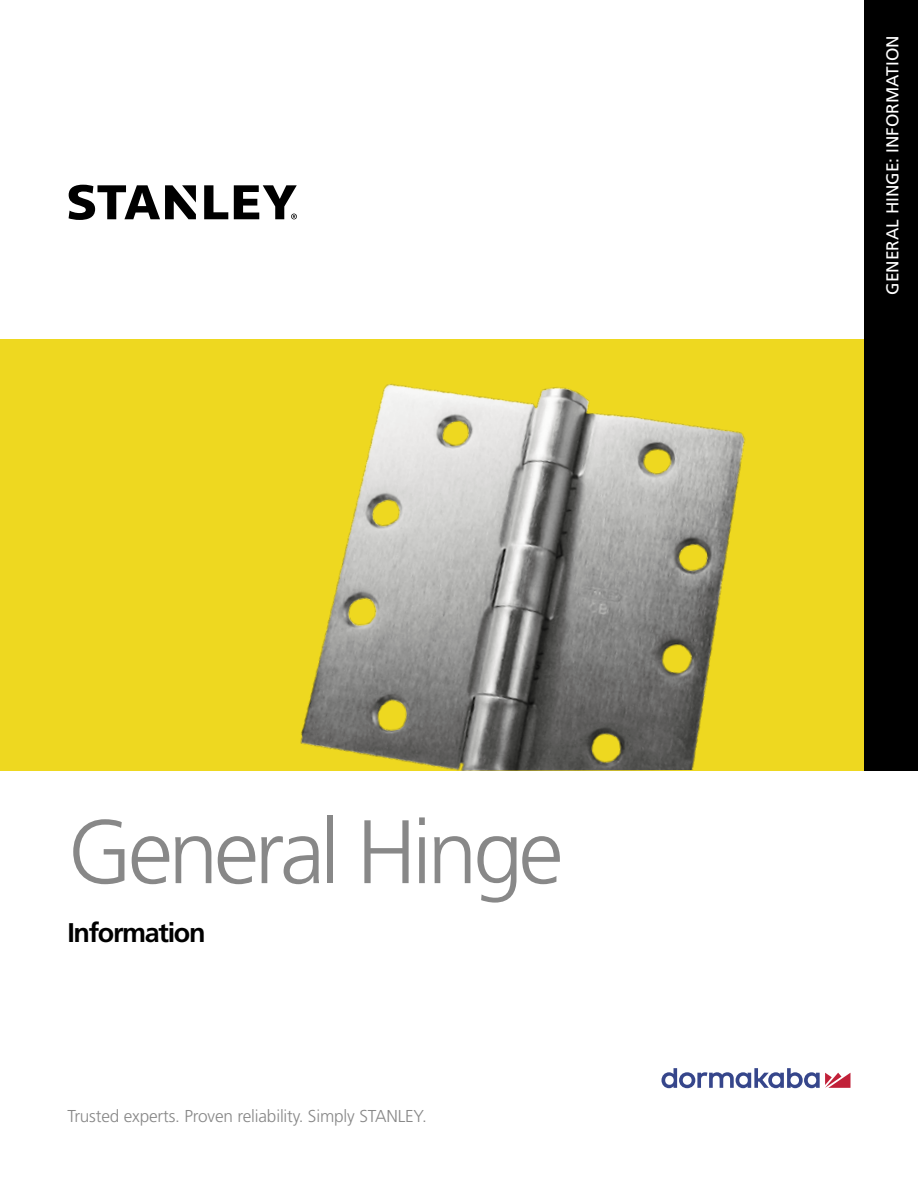
<style>
.page{position:relative;width:918px;height:1188px;background:#fff}
.page>*{position:absolute;margin:0;border:0;box-sizing:border-box;transform-origin:0 0}
.t1{font:300 90px "Frutiger";letter-spacing:-.05em;color:#888}
.t2{font:700 27px "Frutiger";letter-spacing:-.05em;color:#000}
.t3{font:300 17.25px "Frutiger";letter-spacing:-.01em;color:#888}
.t4{font:17.25px "Frutiger";color:#fff}
</style>
<div class="page">
<div style="left:0;top:339px;width:918px;height:432px;background:#eed820"></div>
<div style="left:864px;top:0;width:54px;height:771px;background:#000"></div>
<svg style="left:69px;top:185px;width:228px;height:35px"></svg>
<svg style="left:661px;top:1068px;width:190px;height:20px"></svg>
<img style="left:300px;top:384px;width:445px;height:387px">
<h1 class="t1" style="left:68px;top:801px;width:498px">General Hinge</h1>
<h2 class="t2" style="left:68px;top:916px;width:140px">Information</h2>
<p class="t3" style="left:68px;top:1106px;width:361px">Trusted experts. Proven reliability. Simply STANLEY.</p>
<p class="t4" style="left:882px;top:295px;width:260px;rotate:-90deg">GENERAL HINGE: INFORMATION</p>
</div>
